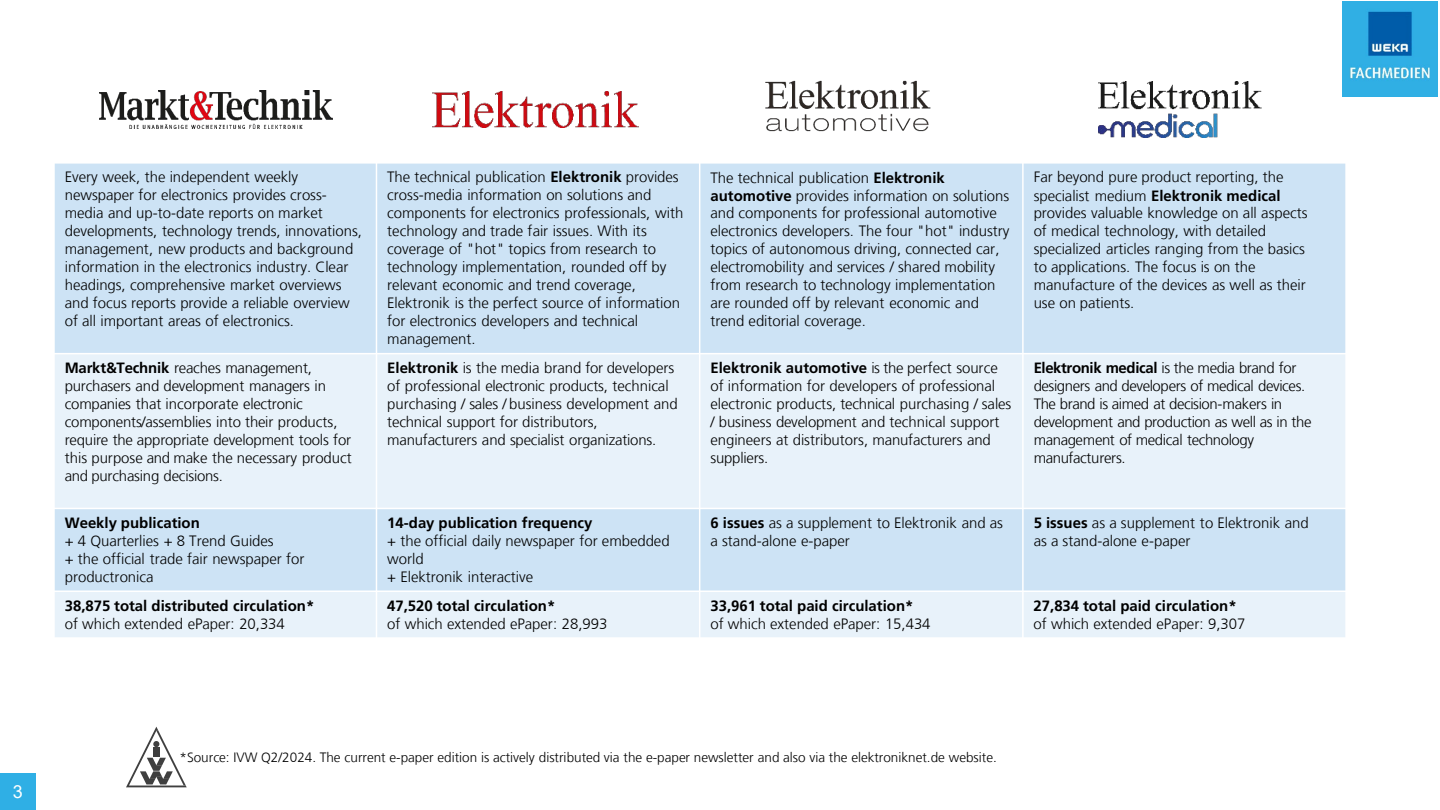
<style>
.page{position:relative;width:1440px;height:810px;background:#fff}
.page>*{position:absolute;margin:0;border:0;box-sizing:border-box;transform-origin:0 0}
.t1{font:18px "Arial";color:#fff}
.t2{font:300 15px/18px "Frutiger LT Com";color:#000}
.t3{font:300 15px/18px "Frutiger LT Com";letter-spacing:-.025em;color:#000}
.t4{font:700 15px/17.9px "Frutiger LT Com";color:#000}
.t5{font:300 13.5px "Frutiger LT Com";color:#000}
.s1{font-weight:700}
.s2{font-weight:300}
</style>
<div class="page">
<img style="left:1343px;top:2px;width:95px;height:94px">
<img style="left:99px;top:91px;width:234px;height:37px">
<img style="left:432px;top:92px;width:207px;height:35px">
<img style="left:765px;top:80px;width:166px;height:52px">
<img style="left:1098px;top:81px;width:163px;height:57px">
<div style="left:54px;top:163px;width:322px;height:191px;background:#cde3f5"></div>
<div style="left:376px;top:163px;width:324px;height:191px;background:#cde3f5"></div>
<div style="left:700px;top:163px;width:323px;height:191px;background:#cde3f5"></div>
<div style="left:1023px;top:163px;width:323px;height:191px;background:#cde3f5"></div>
<div style="left:54px;top:354px;width:322px;height:154px;background:#e8f2fa"></div>
<div style="left:376px;top:354px;width:324px;height:154px;background:#e8f2fa"></div>
<div style="left:700px;top:354px;width:323px;height:154px;background:#e8f2fa"></div>
<div style="left:1023px;top:354px;width:323px;height:154px;background:#e8f2fa"></div>
<div style="left:54px;top:508px;width:322px;height:83px;background:#cde3f5"></div>
<div style="left:376px;top:508px;width:324px;height:83px;background:#cde3f5"></div>
<div style="left:700px;top:508px;width:323px;height:83px;background:#cde3f5"></div>
<div style="left:1023px;top:508px;width:323px;height:83px;background:#cde3f5"></div>
<div style="left:54px;top:591px;width:322px;height:47px;background:#e8f2fa"></div>
<div style="left:376px;top:591px;width:324px;height:47px;background:#e8f2fa"></div>
<div style="left:700px;top:591px;width:323px;height:47px;background:#e8f2fa"></div>
<div style="left:1023px;top:591px;width:323px;height:47px;background:#e8f2fa"></div>
<hr style="left:376px;top:162px;width:1px;height:477px;background:#fff">
<hr style="left:699px;top:162px;width:1px;height:477px;background:#fff">
<hr style="left:1022px;top:162px;width:2px;height:477px;background:#fff">
<hr style="left:53px;top:353px;width:1294px;height:1px;background:#fff">
<hr style="left:53px;top:508px;width:1294px;height:1px;background:#fff">
<hr style="left:53px;top:590px;width:1294px;height:2px;background:#fff">
<hr style="left:53px;top:162px;width:2px;height:477px;background:#fff">
<hr style="left:1345px;top:162px;width:2px;height:477px;background:#fff">
<hr style="left:53px;top:162px;width:1294px;height:2px;background:#fff">
<hr style="left:53px;top:637px;width:1294px;height:2px;background:#fff">
<svg style="left:126px;top:727px;width:61px;height:60px"></svg>
<div style="left:0;top:774px;width:36px;height:36px;background:#2fafe5"></div>
<p class="t2" style="left:65px;top:168px;width:299px">Every week, the independent weekly newspaper for electronics provides cross&shy;media and up-to-date reports on market developments, technology trends, innovations, management, new products and background information in the electronics industry. Clear headings, comprehensive market overviews and focus reports provide a reliable overview of all important areas of electronics.</p>
<p class="t2" style="left:387px;top:168px;width:298px">The technical publication <span class="s1">Elektronik</span> provides cross-media information on solutions and components for electronics professionals, with technology and trade fair issues. With its coverage of "hot" topics from research to technology implementation, rounded off by relevant economic and trend coverage, Elektronik is the perfect source of information for electronics developers and technical management.</p>
<p class="t2" style="left:710px;top:168px;width:301px">The technical publication <span class="s1">Elektronik automotive</span> provides information on solutions and components for professional automotive electronics developers. The four "hot" industry topics of autonomous driving, connected car, electromobility and services / shared mobility from research to technology implementation are rounded off by relevant economic and trend editorial coverage.</p>
<p class="t2" style="left:1034px;top:168px;width:275px">Far beyond pure product reporting, the specialist medium <span class="s1">Elektronik medical </span>provides valuable knowledge on all aspects of medical technology, with detailed specialized articles ranging from the basics to applications. The focus is on the manufacture of the devices as well as their use on patients.</p>
<p class="t2" style="left:65px;top:359px;width:289px"><span class="s1">Markt&amp;Technik</span> reaches management, purchasers and development managers in companies that incorporate electronic components/assemblies into their products, require the appropriate development tools for this purpose and make the necessary product and purchasing decisions.</p>
<p class="t2" style="left:387px;top:359px;width:292px"><span class="s1">Elektronik</span> is the media brand for developers of professional electronic products, technical purchasing / sales / business development and technical support for distributors, manufacturers and specialist organizations.</p>
<p class="t2" style="left:710px;top:359px;width:302px"><span class="s1">Elektronik automotive</span> is the perfect source of information for developers of professional electronic products, technical purchasing / sales / business development and technical support engineers at distributors, manufacturers and suppliers.</p>
<p class="t3" style="left:1034px;top:359px;width:279px"><span class="s1">Elektronik medical</span> is the media brand for designers and developers of medical devices.<br>The brand is aimed at decision-makers in development and production as well as in the management of medical technology manufacturers.</p>
<p class="t2" style="left:65px;top:514px;width:241px"><span class="s1">Weekly publication<br></span>+ 4 Quarterlies + 8 Trend Guides<br>+ the official trade fair newspaper for productronica</p>
<p class="t4" style="left:387px;top:514px;width:207px">14-day publication frequency</p>
<p class="t2" style="left:710px;top:514px;width:294px"><span class="s1">6 issues</span> as a supplement to Elektronik and as a stand-alone e-paper</p>
<p class="t2" style="left:1034px;top:514px;width:277px"><span class="s1">5 issues</span> as a supplement to Elektronik and as a stand-alone e-paper</p>
<p class="t2" style="left:387px;top:532px;width:284px">+ the official daily newspaper for embedded world</p>
<p class="t2" style="left:387px;top:568px;width:148px">+ Elektronik interactive</p>
<p class="t4" style="left:65px;top:597px;width:251px">38,875 total distributed circulation* <span class="s2">of which extended ePaper: 20,334</span></p>
<p class="t2" style="left:387px;top:597px;width:222px"><span class="s1">47,520 total circulation*<br></span>of which extended ePaper: 28,993</p>
<p class="t2" style="left:710px;top:597px;width:222px"><span class="s1">33,961 total paid circulation*<br></span>of which extended ePaper: 15,434</p>
<p class="t4" style="left:1034px;top:597px;width:213px">27,834 total paid circulation* <span class="s2">of which extended ePaper: 9,307</span></p>
<p class="t1" style="left:13px;top:779px;width:12px">3</p>
<p class="t5" style="left:180px;top:749px;width:819px">*Source: IVW Q2/2024. The current e-paper edition is actively distributed via the e-paper newsletter and also via the elektroniknet.de website.</p>
</div>
